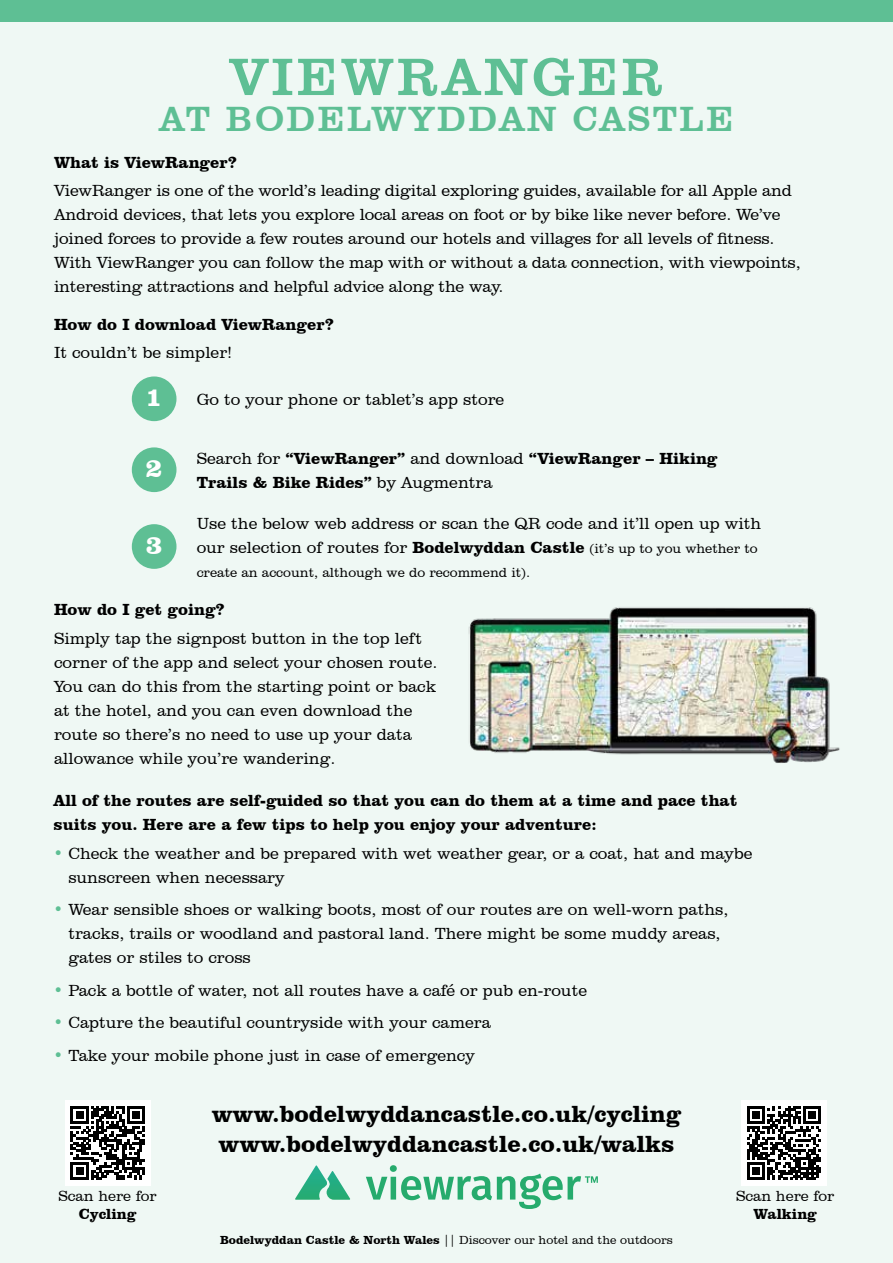
<style>
.page{position:relative;width:893px;height:1263px;background:#eff8f4}
.page>*{position:absolute;margin:0;border:0;box-sizing:border-box;transform-origin:0 0}
.t1{font:54px "Clarendon BT";letter-spacing:.06em;color:#5ebf94}
.t2{font:36px "Clarendon BT";letter-spacing:.06em;color:#5ebf94}
.t3{font:700 27px "Clarendon BT";color:#fff}
.t4{font:700 24px/30.3px "Clarendon BT";color:#000}
.t5{font:300 16.5px/24px "Clarendon BT";color:#000}
.t6{font:700 16.5px/24px "Clarendon BT";color:#000}
.t7{font:300 15px "Clarendon BT";color:#000}
.t8{font:700 15px "Clarendon BT";color:#000}
.t9{font:300 13.5px "Clarendon BT";color:#000}
.t10{font:300 12px "Clarendon BT";color:#000}
.s1{font-weight:300}
.s2{font-weight:700}
.s3{font-size:13.5px}
.s4{color:#5ebf94}
</style>
<div class="page">
<svg style="left:366px;top:1165px;width:232px;height:44px"></svg>
<svg style="left:295px;top:1165px;width:55px;height:35px"></svg>
<div style="left:1px;top:0;width:892px;height:21px;background:#5ebf94"></div>
<div style="left:742px;top:1100px;width:85px;height:86px;background:#fff"></div>
<svg style="left:747px;top:1106px;width:74px;height:74px"></svg>
<div style="left:65px;top:1100px;width:85px;height:86px;background:#fff"></div>
<svg style="left:71px;top:1106px;width:74px;height:74px"></svg>
<img style="left:468px;top:607px;width:372px;height:156px">
<div style="left:132px;top:376px;width:44px;height:45px;background:#5ebf94;border-radius:50%"></div>
<div style="left:132px;top:447px;width:44px;height:45px;background:#5ebf94;border-radius:50%"></div>
<div style="left:132px;top:524px;width:44px;height:45px;background:#5ebf94;border-radius:50%"></div>
<h1 class="t1" style="left:230px;top:43px;width:435px">VIEWRANGER</h1>
<h2 class="t2" style="left:159px;top:96px;width:576px">AT BODELWYDDAN CASTLE</h2>
<p class="t6" style="left:54px;top:150px;width:185px">What is ViewRanger?</p>
<p class="t5" style="left:54px;top:179px;width:748px">ViewRanger is one of the world’s leading digital exploring guides, available for all Apple and Android devices, that lets you explore local areas on foot or by bike like never before. We’ve joined forces to provide a few routes around our hotels and villages for all levels of fitness.<br>With ViewRanger you can follow the map with or without a data connection, with viewpoints, interesting attractions and helpful advice along the way.</p>
<p class="t6" style="left:54px;top:312px;width:282px">How do I download ViewRanger?</p>
<p class="t5" style="left:54px;top:340px;width:180px">It couldn’t be simpler!</p>
<p class="t5" style="left:197px;top:387px;width:309px">Go to your phone or tablet’s app store</p>
<h3 class="t3" style="left:146px;top:380px;width:19px">1</h3>
<p class="t6" style="left:197px;top:446px;width:522px"><span class="s1">Search for</span> “ViewRanger” <span class="s1">and download</span> “ViewRanger – Hiking<br>Trails &amp; Bike Rides” <span class="s1">by Augmentra</span></p>
<p class="t5" style="left:197px;top:511px;width:566px">Use the below web address or scan the QR code and it’ll open up with our selection of routes for <span class="s2">Bodelwyddan Castle</span> <span class="s3">(it’s up to you whether to</span></p>
<p class="t9" style="left:197px;top:564px;width:335px">create an account, although we do recommend it).</p>
<p class="t6" style="left:54px;top:597px;width:172px">How do I get going?</p>
<p class="t5" style="left:54px;top:626px;width:385px">Simply tap the signpost button in the top left corner of the app and select your chosen route.<br>You can do this from the starting point or back at the hotel, and you can even download the route so there’s no need to use up your data allowance while you’re wandering.</p>
<p class="t6" style="left:54px;top:788px;width:685px">All of the routes are self-guided so that you can do them at a time and pace that suits you. Here are a few tips to help you enjoy your adventure:</p>
<p class="t5" style="left:68px;top:841px;width:686px;text-indent:-15px"><span class="s4">•</span> Check the weather and be prepared with wet weather gear, or a coat, hat and maybe sunscreen when necessary</p>
<p class="t5" style="left:68px;top:897px;width:662px;text-indent:-15px"><span class="s4">•</span> Wear sensible shoes or walking boots, most of our routes are on well-worn paths, tracks, trails or woodland and pastoral land. There might be some muddy areas, gates or stiles to cross</p>
<p class="t5" style="left:54px;top:978px;width:535px"><span class="s4">•</span> Pack a bottle of water, not all routes have a café or pub en-route</p>
<p class="t5" style="left:54px;top:1010px;width:439px"><span class="s4">•</span> Capture the beautiful countryside with your camera</p>
<p class="t5" style="left:54px;top:1043px;width:423px"><span class="s4">•</span> Take your mobile phone just in case of emergency</p>
<h3 class="t3" style="left:146px;top:451px;width:19px">2</h3>
<h3 class="t3" style="left:146px;top:528px;width:19px">3</h3>
<p class="t7" style="left:59px;top:1187px;width:100px">Scan here for</p>
<p class="t8" style="left:79px;top:1204px;width:59px">Cycling</p>
<h3 class="t4" style="left:212px;top:1098px;width:471px">www.bodelwyddancastle.co.uk/cycling www.bodelwyddancastle.co.uk/walks</h3>
<p class="t10" style="left:220px;top:1232px;width:454px"><span class="s2">Bodelwyddan Castle &amp; North Wales</span> || Discover our hotel and the outdoors</p>
<p class="t7" style="left:736px;top:1187px;width:100px">Scan here for</p>
<p class="t8" style="left:754px;top:1204px;width:65px">Walking</p>
</div>
